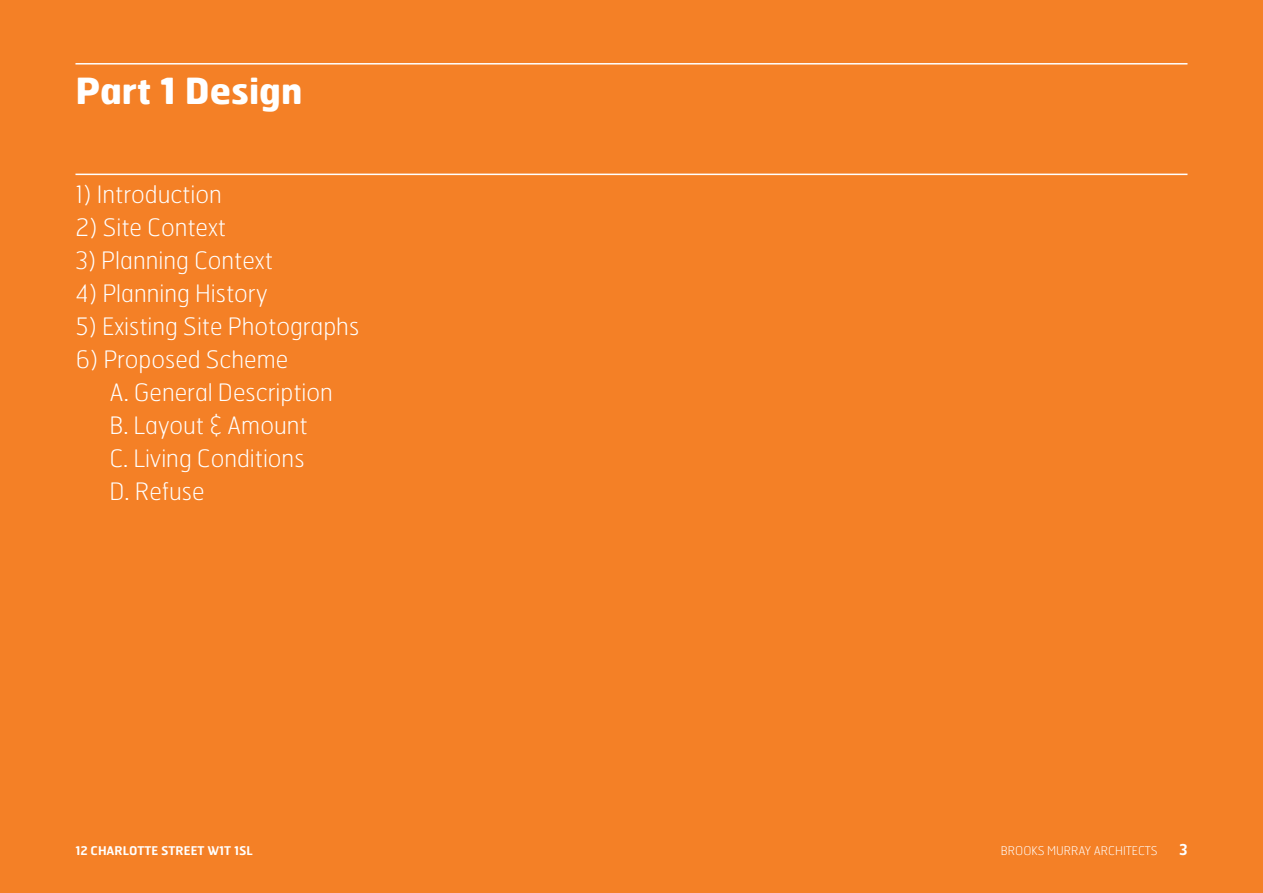
<style>
.page{position:relative;width:1263px;height:893px;background:#f48026}
.page>*{position:absolute;margin:0;border:0;box-sizing:border-box;transform-origin:0 0}
.Section_Title{font:700 36px "Hermes FB";color:#fff}
.Section_Subtitle{font:100 24px "Hermes FB";color:#fff}
.t1{font:600 15px "Hermes FB";color:#fff}
.t2{font:600 12px "Hermes FB";color:#fff}
.t3{font:100 12px "Hermes FB";color:#fff}
</style>
<div class="page">
<hr style="left:75px;top:63px;width:1112px;height:2px;background:#fff">
<hr style="left:75px;top:174px;width:1112px;height:1px;background:#fff">
<p class="Section_Title" style="left:75px;top:68px;width:229px">Part 1 Design</p>
<p class="Section_Subtitle" style="left:75px;top:180px;width:148px">1) Introduction</p>
<p class="Section_Subtitle" style="left:75px;top:213px;width:152px">2) Site Context</p>
<p class="Section_Subtitle" style="left:75px;top:246px;width:199px">3) Planning Context</p>
<p class="Section_Subtitle" style="left:75px;top:279px;width:194px">4) Planning History</p>
<p class="Section_Subtitle" style="left:75px;top:312px;width:285px">5) Existing Site Photographs</p>
<p class="Section_Subtitle" style="left:75px;top:345px;width:214px">6) Proposed Scheme</p>
<p class="Section_Subtitle" style="left:109px;top:378px;width:225px">A. General Description</p>
<p class="Section_Subtitle" style="left:109px;top:411px;width:200px">B. Layout &amp; Amount</p>
<p class="Section_Subtitle" style="left:109px;top:444px;width:197px">C. Living Conditions</p>
<p class="Section_Subtitle" style="left:109px;top:477px;width:97px">D. Refuse</p>
<p class="t2" style="left:75px;top:843px;width:179px">12 CHARLOTTE STREET W1T 1SL</p>
<p class="t3" style="left:1001px;top:843px;width:158px">BROOKS MURRAY ARCHITECTS</p>
<p class="t1" style="left:1179px;top:839px;width:10px">3</p>
</div>
